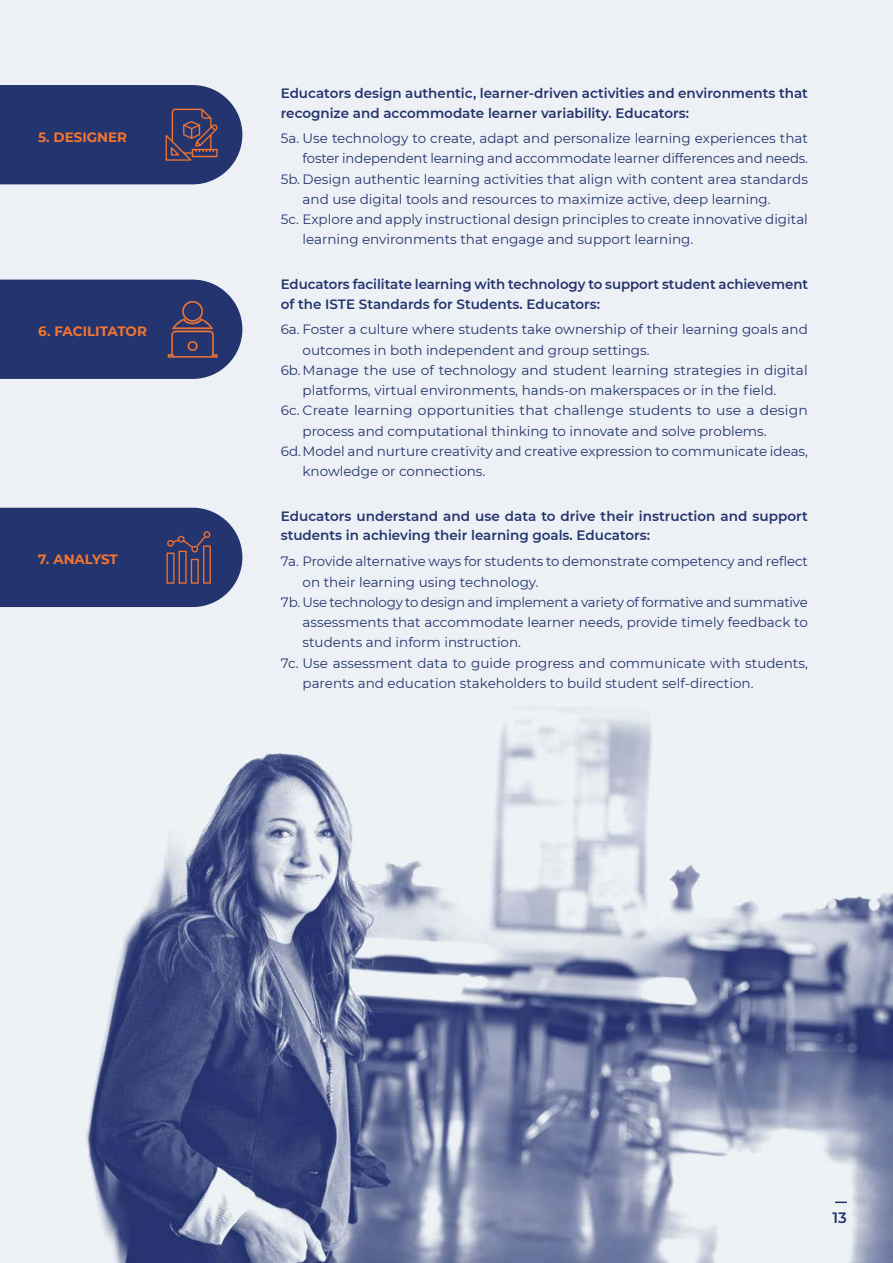
<style>
.page{position:relative;width:893px;height:1263px;background:#edf1f5}
.page>*{position:absolute;margin:0;border:0;box-sizing:border-box;transform-origin:0 0}
.t1{font:600 15px "Montserrat";color:#24346e}
.t2{font:13.5px "Montserrat";color:#24346e}
.t3{font:600 13.5px/19.5px "Montserrat";color:#24346e}
.t4{font:13.5px "Montserrat";letter-spacing:-.02em;color:#24346e}
.t5{font:700 13.5px "Montserrat";color:#f37531}
</style>
<div class="page">
<img style="left:85px;top:718px;width:808px;height:545px">
<svg style="left:835px;top:1201px;width:12px;height:2px"></svg>
<svg style="left:0;top:85px;width:242px;height:99px;background:#313d72"></svg>
<svg style="left:0;top:280px;width:242px;height:99px;background:#303d72"></svg>
<svg style="left:0;top:508px;width:242px;height:99px;background:#303d72"></svg>
<p class="t5" style="left:38px;top:132px;width:90px">5. DESIGNER</p>
<p class="t5" style="left:38px;top:326px;width:110px">6. FACILITATOR</p>
<p class="t5" style="left:38px;top:554px;width:81px">7. ANALYST</p>
<p class="t3" style="left:281px;top:83px;width:529px">Educators design authentic, learner-driven activities and environments that recognize and accommodate learner variability. Educators:</p>
<p class="t2" style="left:281px;top:133px;width:529px">5a. Use technology to create, adapt and personalize learning experiences that</p>
<p class="t2" style="left:303px;top:149px;width:507px">foster independent learning and accommodate learner differences and needs.</p>
<p class="t2" style="left:281px;top:174px;width:529px">5b. Design authentic learning activities that align with content area standards</p>
<p class="t2" style="left:303px;top:190px;width:470px">and use digital tools and resources to maximize active, deep learning.</p>
<p class="t2" style="left:281px;top:214px;width:529px">5c. Explore and apply instructional design principles to create innovative digital</p>
<p class="t2" style="left:303px;top:230px;width:392px">learning environments that engage and support learning.</p>
<p class="t3" style="left:281px;top:274px;width:529px">Educators facilitate learning with technology to support student achievement of the ISTE Standards for Students. Educators:</p>
<p class="t2" style="left:281px;top:324px;width:529px">6a. Foster a culture where students take ownership of their learning goals and</p>
<p class="t2" style="left:303px;top:341px;width:349px">outcomes in both independent and group settings.</p>
<p class="t2" style="left:281px;top:365px;width:528px">6b.Manage the use of technology and student learning strategies in digital</p>
<p class="t2" style="left:303px;top:381px;width:475px">platforms, virtual environments, hands-on makerspaces or in the field.</p>
<p class="t2" style="left:281px;top:405px;width:529px">6c. Create learning opportunities that challenge students to use a design</p>
<p class="t2" style="left:303px;top:422px;width:466px">process and computational thinking to innovate and solve problems.</p>
<p class="t2" style="left:281px;top:446px;width:529px">6d.Model and nurture creativity and creative expression to communicate ideas,</p>
<p class="t2" style="left:303px;top:466px;width:184px">knowledge or connections.</p>
<p class="t3" style="left:281px;top:506px;width:529px">Educators understand and use data to drive their instruction and support students in achieving their learning goals. Educators:</p>
<p class="t2" style="left:281px;top:556px;width:529px">7a. Provide alternative ways for students to demonstrate competency and reflect</p>
<p class="t2" style="left:303px;top:573px;width:238px">on their learning using technology.</p>
<p class="t4" style="left:281px;top:597px;width:529px">7b. Use technology to design and implement a variety of formative and summative</p>
<p class="t2" style="left:303px;top:613px;width:507px">assessments that accommodate learner needs, provide timely feedback to</p>
<p class="t2" style="left:303px;top:633px;width:220px">students and inform instruction.</p>
<p class="t2" style="left:281px;top:658px;width:529px">7c. Use assessment data to guide progress and communicate with students,</p>
<p class="t2" style="left:303px;top:674px;width:452px">parents and education stakeholders to build student self-direction.</p>
<p class="t1" style="left:832px;top:1209px;width:16px">13</p>
</div>
